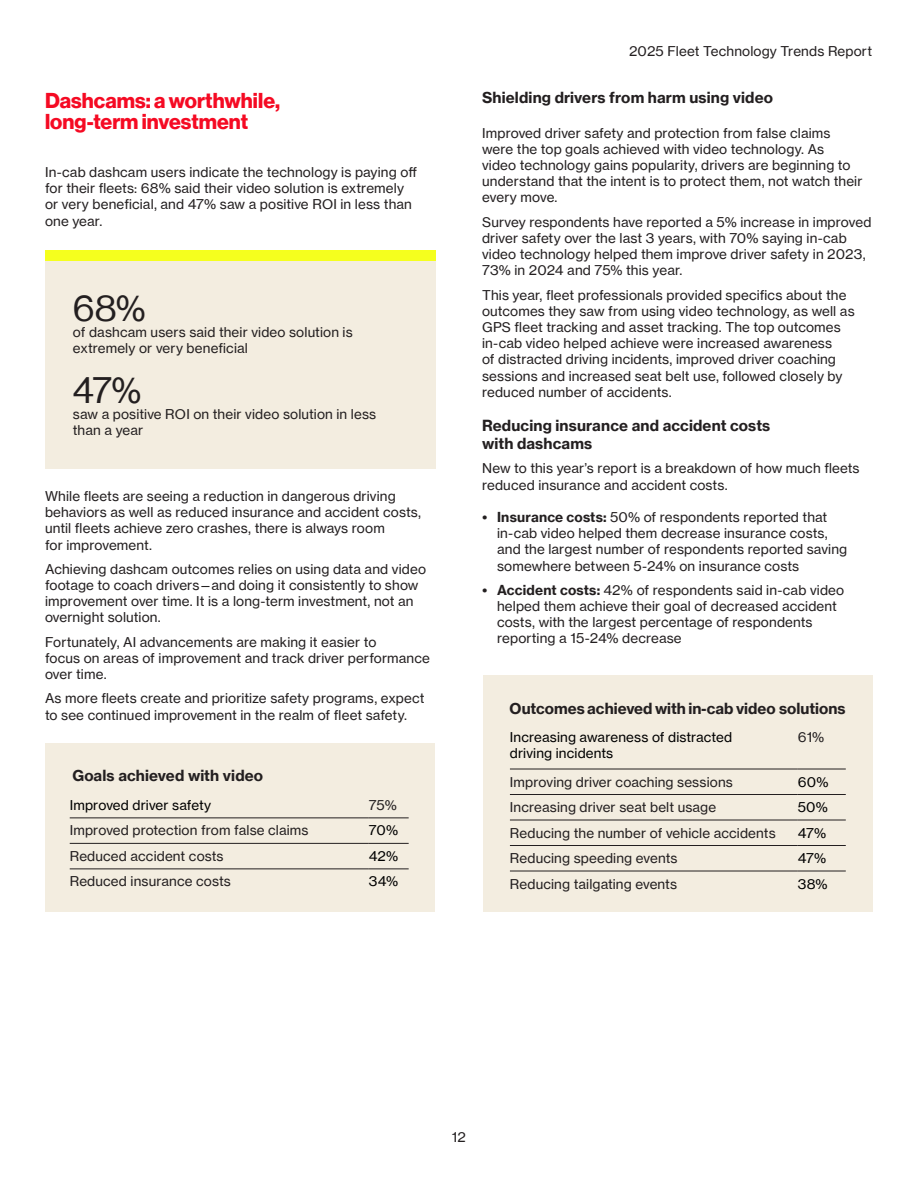
<style>
.page{position:relative;width:918px;height:1188px;background:#fff}
.page>*{position:absolute;margin:0;border:0;box-sizing:border-box;transform-origin:0 0}
.Number_Callout{font:36px "Verizon NHGDS";color:#231f20}
.Body_subhead{font:700 21px/21px "Verizon NHGDS";letter-spacing:.005em;color:#f50a23}
.Body_copy{font:700 15px/18px "Verizon NHGTX";letter-spacing:.01em;color:#231f20}
.Small_subhead{font:700 15px "Verizon NHGTX";color:#231f20}
.Body_copy-2{font:13.5px/16.2px "Verizon NHGTX";letter-spacing:.01em;color:#231f20}
.Callout_label{font:13.5px/16.2px "Verizon NHGTX";letter-spacing:.01em;color:#231f20}
.Body_copy-3{font:13.5px/16.2px "Verizon NHGTX";letter-spacing:.01em;color:#000}
.Small_subhead-2{font:13.5px/16.2px "Verizon NHGTX";letter-spacing:.01em;color:#231f20}
.s1{font-weight:700}
</style>
<div class="page">
<div style="left:45px;top:743px;width:390px;height:169px;background:#f3ede0"></div>
<hr style="left:70px;top:818px;width:299px;height:1px;background:#231f20">
<hr style="left:369px;top:818px;width:40px;height:1px;background:#231f20">
<hr style="left:70px;top:843px;width:299px;height:1px;background:#231f20">
<hr style="left:369px;top:843px;width:40px;height:1px;background:#231f20">
<hr style="left:70px;top:868px;width:299px;height:1px;background:#231f20">
<hr style="left:369px;top:868px;width:40px;height:1px;background:#231f20">
<div style="left:46px;top:261px;width:390px;height:207px;background:#f3ede0"></div>
<div style="left:46px;top:250px;width:390px;height:11px;background:#f5ff1e"></div>
<div style="left:483px;top:675px;width:390px;height:237px;background:#f3ede0"></div>
<hr style="left:510px;top:769px;width:288px;height:1px;background:#231f20">
<hr style="left:798px;top:769px;width:48px;height:1px;background:#231f20">
<hr style="left:510px;top:794px;width:288px;height:1px;background:#231f20">
<hr style="left:798px;top:794px;width:48px;height:1px;background:#231f20">
<hr style="left:510px;top:820px;width:288px;height:1px;background:#231f20">
<hr style="left:798px;top:820px;width:48px;height:1px;background:#231f20">
<hr style="left:510px;top:845px;width:288px;height:1px;background:#231f20">
<hr style="left:798px;top:845px;width:48px;height:1px;background:#231f20">
<hr style="left:510px;top:871px;width:288px;height:1px;background:#231f20">
<hr style="left:798px;top:871px;width:48px;height:1px;background:#231f20">
<p class="Body_subhead" style="left:45px;top:89px;width:237px">Dashcams: a worthwhile, long-term investment</p>
<p class="Body_copy-2" style="left:45px;top:164px;width:374px">In-cab dashcam users indicate the technology is paying off for their fleets: 68% said their video solution is extremely or very beneficial, and 47% saw a positive ROI in less than one year.</p>
<p class="Number_Callout" style="left:73px;top:287px;width:74px">68%</p>
<p class="Callout_label" style="left:73px;top:323px;width:281px">of dashcam users said their video solution is extremely or very beneficial</p>
<p class="Number_Callout" style="left:73px;top:370px;width:70px">47%</p>
<p class="Callout_label" style="left:73px;top:406px;width:305px">saw a positive ROI on their video solution in less than a year</p>
<p class="Body_copy-2" style="left:45px;top:488px;width:378px">While fleets are seeing a reduction in dangerous driving behaviors as well as reduced insurance and accident costs, until fleets achieve zero crashes, there is always room<br>for improvement.</p>
<p class="Body_copy-2" style="left:45px;top:561px;width:383px">Achieving dashcam outcomes relies on using data and video footage to coach drivers—and doing it consistently to show improvement over time. It is a long-term investment, not an overnight solution.</p>
<p class="Body_copy-2" style="left:45px;top:633px;width:386px">Fortunately, AI advancements are making it easier to<br>focus on areas of improvement and track driver performance over time.</p>
<p class="Body_copy-2" style="left:45px;top:690px;width:381px">As more fleets create and prioritize safety programs, expect to see continued improvement in the realm of fleet safety.</p>
<p class="Small_subhead" style="left:72px;top:766px;width:192px">Goals achieved with video</p>
<p class="Body_copy-3" style="left:70px;top:797px;width:143px">Improved driver safety</p>
<p class="Body_copy-2" style="left:369px;top:797px;width:30px">75%</p>
<p class="Body_copy-2" style="left:70px;top:822px;width:240px">Improved protection from false claims</p>
<p class="Body_copy-3" style="left:369px;top:822px;width:31px">70%</p>
<p class="Body_copy-2" style="left:70px;top:848px;width:155px">Reduced accident costs</p>
<p class="Body_copy-3" style="left:369px;top:848px;width:31px">42%</p>
<p class="Body_copy-2" style="left:70px;top:873px;width:163px">Reduced insurance costs</p>
<p class="Body_copy-3" style="left:369px;top:873px;width:31px">34%</p>
<p class="Body_copy-2" style="left:629px;top:43px;width:245px">2025 Fleet Technology Trends Report</p>
<p class="Body_copy" style="left:482px;top:89px;width:292px">Shielding drivers from harm using video</p>
<p class="Body_copy-2" style="left:482px;top:124px;width:382px">Improved driver safety and protection from false claims were the top goals achieved with video technology. As<br>video technology gains popularity, drivers are beginning to understand that the intent is to protect them, not watch their every move.</p>
<p class="Body_copy-2" style="left:482px;top:213px;width:391px">Survey respondents have reported a 5% increase in improved driver safety over the last 3 years, with 70% saying in-cab video technology helped them improve driver safety in 2023, 73% in 2024 and 75% this year.</p>
<p class="Body_copy-2" style="left:482px;top:286px;width:374px">This year, fleet professionals provided specifics about the outcomes they saw from using video technology, as well as GPS fleet tracking and asset tracking. The top outcomes in-cab video helped achieve were increased awareness<br>of distracted driving incidents, improved driver coaching sessions and increased seat belt use, followed closely by reduced number of accidents.</p>
<p class="Body_copy" style="left:482px;top:416px;width:290px">Reducing insurance and accident costs with dashcams</p>
<p class="Small_subhead-2" style="left:482px;top:460px;width:379px">New to this year’s report is a breakdown of how much fleets reduced insurance and accident costs.</p>
<p class="Body_copy-2" style="left:497px;top:509px;width:352px;text-indent:-15px"><span class="s1">• Insurance costs:</span> 50% of respondents reported that in-cab video helped them decrease insurance costs, and the largest number of respondents reported saving somewhere between 5-24% on insurance costs</p>
<p class="Body_copy-2" style="left:497px;top:582px;width:349px;text-indent:-15px"><span class="s1">• Accident costs:</span> 42% of respondents said in-cab video helped them achieve their goal of decreased accident costs, with the largest percentage of respondents reporting a 15-24% decrease</p>
<p class="Small_subhead" style="left:510px;top:699px;width:338px">Outcomes achieved with in-cab video solutions</p>
<p class="Body_copy-3" style="left:510px;top:728px;width:224px">Increasing awareness of distracted driving incidents</p>
<p class="Body_copy-2" style="left:798px;top:728px;width:28px">61%</p>
<p class="Body_copy-2" style="left:510px;top:773px;width:225px">Improving driver coaching sessions</p>
<p class="Body_copy-3" style="left:798px;top:773px;width:32px">60%</p>
<p class="Body_copy-2" style="left:510px;top:799px;width:208px">Increasing driver seat belt usage</p>
<p class="Body_copy-3" style="left:798px;top:799px;width:32px">50%</p>
<p class="Body_copy-2" style="left:510px;top:824px;width:267px">Reducing the number of vehicle accidents</p>
<p class="Body_copy-3" style="left:798px;top:824px;width:30px">47%</p>
<p class="Body_copy-2" style="left:510px;top:850px;width:169px">Reducing speeding events</p>
<p class="Body_copy-3" style="left:798px;top:850px;width:30px">47%</p>
<p class="Body_copy-2" style="left:510px;top:875px;width:169px">Reducing tailgating events</p>
<p class="Body_copy-3" style="left:798px;top:875px;width:31px">38%</p>
<p class="Body_copy-2" style="left:452px;top:1128px;width:16px">12</p>
</div>
